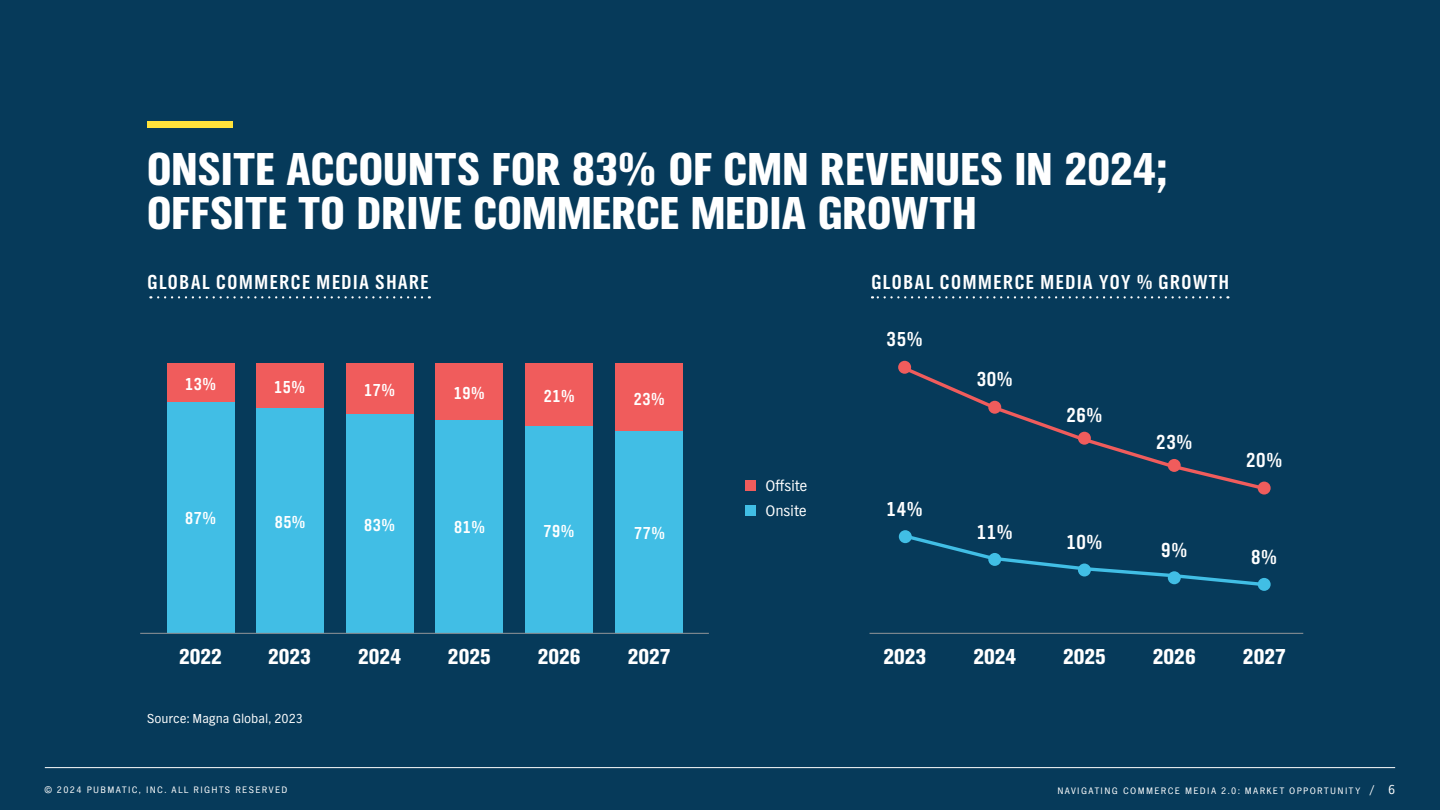
<style>
.page{position:relative;width:1440px;height:810px;background:#063a5a}
.page>*{position:absolute;margin:0;border:0;box-sizing:border-box;transform-origin:0 0}
.t1{font:48px/43.5px "TV Nord EF Black Con";letter-spacing:.01em;color:#fff}
.t2{font:22.5px "TV Nord EF Black Con";color:#fff}
.t3{font:21px "TV Nord EF Bold Con";letter-spacing:.08em;color:#fff}
.t4{font:18px "TV Nord EF Bold Con";letter-spacing:.03em;color:#fff}
.t5{font:15.75px "TV Nord EF";letter-spacing:-.01em;color:#fff}
.t6{font:13.5px "TV Nord EF";color:#fff}
.t7{font:9.75px "TV Nord EF";letter-spacing:.14em;color:#fff}
.s1{font-size:11.25px}
.s2{font-size:13.5px}
</style>
<div class="page">
<div style="left:147px;top:122px;width:86px;height:6px;background:#ffe23a"></div>
<div style="left:256px;top:363px;width:67px;height:46px;background:#f05c5c"></div>
<div style="left:256px;top:409px;width:67px;height:224px;background:#41bee5"></div>
<div style="left:525px;top:363px;width:68px;height:64px;background:#f05c5c"></div>
<div style="left:525px;top:427px;width:68px;height:206px;background:#41bee5"></div>
<div style="left:436px;top:363px;width:67px;height:58px;background:#f05c5c"></div>
<div style="left:436px;top:420px;width:67px;height:213px;background:#41bee5"></div>
<div style="left:346px;top:363px;width:67px;height:52px;background:#f05c5c"></div>
<div style="left:346px;top:414px;width:67px;height:219px;background:#41bee5"></div>
<div style="left:615px;top:363px;width:68px;height:70px;background:#f05c5c"></div>
<div style="left:615px;top:432px;width:68px;height:201px;background:#41bee5"></div>
<div style="left:167px;top:363px;width:67px;height:40px;background:#f05c5c"></div>
<div style="left:167px;top:402px;width:67px;height:231px;background:#41bee5"></div>
<hr style="left:140px;top:633px;width:569px;height:1px;background:#939598">
<svg style="left:872px;top:296px;width:348px;height:2px"></svg>
<svg style="left:898px;top:364px;width:372px;height:128px"></svg>
<div style="left:898px;top:361px;width:13px;height:13px;background:#f05c5c;border-radius:50%"></div>
<div style="left:988px;top:401px;width:13px;height:13px;background:#f05c5c;border-radius:50%"></div>
<div style="left:1078px;top:432px;width:13px;height:13px;background:#f05c5c;border-radius:50%"></div>
<div style="left:1257px;top:482px;width:13px;height:13px;background:#f05c5c;border-radius:50%"></div>
<hr style="left:869px;top:633px;width:434px;height:1px;background:#939598">
<svg style="left:898px;top:533px;width:369px;height:53px"></svg>
<div style="left:899px;top:530px;width:13px;height:13px;background:#41bee5;border-radius:50%"></div>
<div style="left:988px;top:553px;width:13px;height:13px;background:#41bee5;border-radius:50%"></div>
<div style="left:1078px;top:564px;width:13px;height:12px;background:#41bee5;border-radius:50%"></div>
<div style="left:1168px;top:571px;width:12px;height:13px;background:#41bee5;border-radius:50%"></div>
<div style="left:1257px;top:578px;width:13px;height:13px;background:#41bee5;border-radius:50%"></div>
<div style="left:745px;top:505px;width:11px;height:11px;background:#41bee5"></div>
<div style="left:745px;top:480px;width:11px;height:11px;background:#f05c5c"></div>
<svg style="left:150px;top:296px;width:272px;height:2px"></svg>
<div style="left:1167px;top:459px;width:13px;height:13px;background:#f05c5c;border-radius:50%"></div>
<hr style="left:45px;top:767px;width:1350px;height:1px;background:#fff">
<h1 class="t1" style="left:147px;top:148px;width:1021px">ONSITE ACCOUNTS FOR 83% OF CMN REVENUES IN 2024;<br>OFFSITE TO DRIVE COMMERCE MEDIA GROWTH</h1>
<p class="t3" style="left:148px;top:269px;width:282px">GLOBAL COMMERCE MEDIA SHARE</p>
<p class="t4" style="left:185px;top:373px;width:32px">13%</p>
<p class="t4" style="left:274px;top:376px;width:32px">15%</p>
<p class="t4" style="left:364px;top:379px;width:32px">17%</p>
<p class="t4" style="left:454px;top:382px;width:32px">19%</p>
<p class="t4" style="left:185px;top:508px;width:32px">87%</p>
<p class="t4" style="left:275px;top:511px;width:32px">85%</p>
<p class="t4" style="left:364px;top:514px;width:32px">83%</p>
<p class="t4" style="left:454px;top:517px;width:32px">81%</p>
<p class="t4" style="left:544px;top:386px;width:32px">21%</p>
<p class="t4" style="left:544px;top:520px;width:32px">79%</p>
<p class="t4" style="left:634px;top:388px;width:32px">23%</p>
<p class="t4" style="left:634px;top:523px;width:32px">77%</p>
<p class="t2" style="left:179px;top:644px;width:44px">2022</p>
<p class="t2" style="left:268px;top:644px;width:44px">2023</p>
<p class="t2" style="left:358px;top:644px;width:44px">2024</p>
<p class="t2" style="left:448px;top:644px;width:44px">2025</p>
<p class="t2" style="left:538px;top:644px;width:44px">2026</p>
<p class="t2" style="left:628px;top:644px;width:44px">2027</p>
<p class="t6" style="left:147px;top:711px;width:157px">Source: Magna Global, 2023</p>
<p class="t3" style="left:871px;top:269px;width:359px">GLOBAL COMMERCE MEDIA YOY % GROWTH</p>
<p class="t5" style="left:765px;top:477px;width:44px">Offsite</p>
<p class="t3" style="left:886px;top:327px;width:38px">35%</p>
<p class="t5" style="left:765px;top:502px;width:43px">Onsite</p>
<p class="t3" style="left:886px;top:497px;width:38px">14%</p>
<p class="t3" style="left:977px;top:367px;width:38px">30%</p>
<p class="t3" style="left:976px;top:519px;width:38px">11%</p>
<p class="t3" style="left:1066px;top:403px;width:38px">26%</p>
<p class="t3" style="left:1066px;top:530px;width:38px">10%</p>
<p class="t3" style="left:1156px;top:430px;width:38px">23%</p>
<p class="t3" style="left:1246px;top:448px;width:38px">20%</p>
<p class="t3" style="left:1161px;top:538px;width:27px">9%</p>
<p class="t3" style="left:1251px;top:544px;width:27px">8%</p>
<p class="t2" style="left:883px;top:644px;width:44px">2023</p>
<p class="t2" style="left:973px;top:644px;width:44px">2024</p>
<p class="t2" style="left:1063px;top:644px;width:44px">2025</p>
<p class="t2" style="left:1153px;top:644px;width:44px">2026</p>
<p class="t2" style="left:1243px;top:644px;width:44px">2027</p>
<p class="t7" style="left:45px;top:784px;width:244px">© 2024 PUBMATIC, INC. ALL RIGHTS RESERVED</p>
<p class="t7" style="left:1057px;top:785px;width:339px">NAVIGATING COMMERCE MEDIA 2.0: MARKET OPPORTUNITY <span class="s1">/</span> <span class="s2">6</span></p>
</div>
